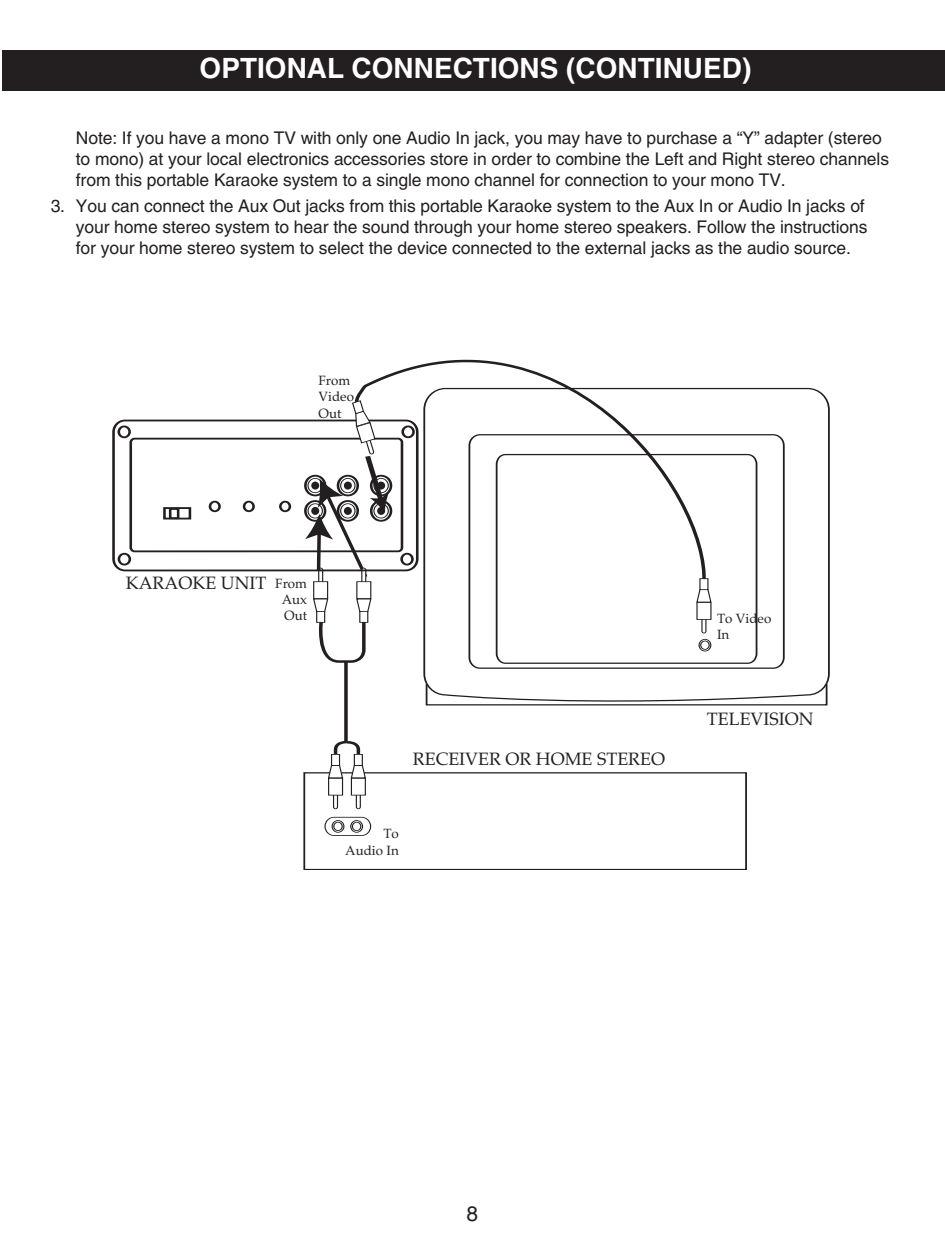
<style>
.page{position:relative;width:945px;height:1260px;background:#fff}
.page>*{position:absolute;margin:0;border:0;box-sizing:border-box;transform-origin:0 0}
.t1{font:700 28px "Helvetica";color:#fff}
.t2{font:21px "Helvetica";color:#231f20}
.t3{font:17.85px "Palatino";color:#231f20}
.t4{font:17.5px/21px "Helvetica";letter-spacing:-.005em;color:#231f20}
.t5{font:13.3px/16.3px "Palatino";color:#231f20}
</style>
<div class="page">
<div style="left:3px;top:50px;width:942px;height:41px;background:#231f20"></div>
<svg style="left:423px;top:389px;width:406px;height:317px"></svg>
<svg style="left:355px;top:360px;width:354px;height:227px"></svg>
<div style="left:426px;top:683px;width:401px;height:23px;border:2px solid #231f20"></div>
<div style="left:469px;top:434px;width:316px;height:235px;border:2px solid #231f20;border-radius:11px"></div>
<div style="left:496px;top:454px;width:261px;height:210px;border:2px solid #231f20;border-radius:9px"></div>
<svg style="left:701px;top:620px;width:6px;height:14px"></svg>
<div style="left:697px;top:603px;width:14px;height:16px;background:#fff"></div>
<svg style="left:696px;top:589px;width:16px;height:14px"></svg>
<div style="left:700px;top:579px;width:8px;height:11px;background:#fff"></div>
<div style="left:700px;top:578px;width:8px;height:12px;border:1px solid #231f20"></div>
<div style="left:699px;top:639px;width:12px;height:12px;border:1px solid #231f20;border-radius:50%"></div>
<div style="left:701px;top:641px;width:8px;height:8px;background:#fff;border-radius:50%"></div>
<div style="left:700px;top:641px;width:10px;height:9px;border:1px solid #231f20;border-radius:50%"></div>
<div style="left:357px;top:582px;width:14px;height:17px;background:#fff"></div>
<div style="left:357px;top:581px;width:14px;height:18px;border:1px solid #231f20"></div>
<div style="left:313px;top:581px;width:15px;height:18px;border:1px solid #231f20"></div>
<svg style="left:313px;top:598px;width:59px;height:66px"></svg>
<div style="left:317px;top:611px;width:8px;height:11px;background:#fff"></div>
<div style="left:316px;top:611px;width:9px;height:12px;border:1px solid #231f20"></div>
<div style="left:325px;top:817px;width:46px;height:19px;border:1px solid #231f20;border-radius:9px"></div>
<div style="left:332px;top:820px;width:12px;height:13px;border:1px solid #231f20;border-radius:50%"></div>
<div style="left:333px;top:822px;width:10px;height:9px;border:1px solid #231f20;border-radius:50%"></div>
<div style="left:350px;top:820px;width:13px;height:13px;border:1px solid #231f20;border-radius:50%"></div>
<div style="left:352px;top:822px;width:9px;height:9px;border:1px solid #231f20;border-radius:50%"></div>
<div style="left:304px;top:772px;width:443px;height:98px;border:2px solid #231f20"></div>
<hr style="left:344px;top:662px;width:3px;height:79px;background:#231f20">
<div style="left:130px;top:438px;width:273px;height:114px;border:2px solid #231f20;border-radius:4px"></div>
<div style="left:112px;top:419px;width:306px;height:153px;border:2px solid #231f20;border-radius:11px"></div>
<div style="left:402px;top:425px;width:13px;height:13px;border:2px solid #231f20;border-radius:50%"></div>
<div style="left:401px;top:553px;width:13px;height:13px;border:2px solid #231f20;border-radius:50%"></div>
<div style="left:118px;top:425px;width:13px;height:13px;border:2px solid #231f20;border-radius:50%"></div>
<div style="left:118px;top:553px;width:13px;height:13px;border:2px solid #231f20;border-radius:50%"></div>
<div style="left:163px;top:507px;width:28px;height:13px;border:2px solid #231f20"></div>
<div style="left:169px;top:508px;width:10px;height:11px;border:2px solid #231f20"></div>
<div style="left:209px;top:501px;width:12px;height:11px;border:2px solid #231f20;border-radius:50%"></div>
<div style="left:243px;top:501px;width:12px;height:11px;border:2px solid #231f20;border-radius:50%"></div>
<div style="left:279px;top:501px;width:12px;height:11px;border:2px solid #231f20;border-radius:50%"></div>
<div style="left:304px;top:475px;width:22px;height:22px;border:2px solid #231f20;border-radius:50%"></div>
<div style="left:304px;top:500px;width:22px;height:22px;border:2px solid #231f20;border-radius:50%"></div>
<div style="left:370px;top:475px;width:22px;height:22px;border:2px solid #231f20;border-radius:50%"></div>
<div style="left:370px;top:500px;width:22px;height:22px;border:2px solid #231f20;border-radius:50%"></div>
<svg style="left:305px;top:400px;width:84px;height:183px"></svg>
<svg style="left:333px;top:796px;width:5px;height:13px"></svg>
<div style="left:328px;top:778px;width:15px;height:18px;border:1px solid #231f20"></div>
<svg style="left:356px;top:796px;width:5px;height:13px"></svg>
<div style="left:351px;top:778px;width:15px;height:18px;border:1px solid #231f20"></div>
<svg style="left:328px;top:740px;width:38px;height:38px"></svg>
<div style="left:354px;top:754px;width:8px;height:11px;background:#fff"></div>
<div style="left:354px;top:754px;width:9px;height:12px;border:1px solid #231f20"></div>
<h1 class="t1" style="left:200px;top:57px;width:553px">OPTIONAL CONNECTIONS (CONTINUED)</h1>
<p class="t4" style="left:76px;top:129px;width:815px">Note: If you have a mono TV with only one Audio In jack, you may have to purchase a “Y” adapter (stereo to mono) at your local electronics accessories store in order to combine the Left and Right stereo channels from this portable Karaoke system to a single mono channel for connection to your mono TV.</p>
<p class="t4" style="left:76px;top:197px;width:793px;text-indent:-25px">3. You can connect the Aux Out jacks from this portable Karaoke system to the Aux In or Audio In jacks of your home stereo system to hear the sound through your home stereo speakers. Follow the instructions for your home stereo system to select the device connected to the external jacks as the audio source.</p>
<p class="t5" style="left:319px;top:372px;width:37px">From<br>Video<br>Out</p>
<p class="t3" style="left:126px;top:572px;width:142px">KARAOKE UNIT</p>
<p class="t5" style="left:282px;top:575px;width:27px;text-align:justify;text-indent:-6px">From Aux Out</p>
<p class="t3" style="left:413px;top:749px;width:254px">RECEIVER OR HOME STEREO</p>
<p class="t5" style="left:345px;top:826px;width:55px;text-align:right">To<br>Audio In</p>
<p class="t5" style="left:717px;top:610px;width:56px">To Video<br>In</p>
<p class="t3" style="left:707px;top:709px;width:108px">TELEVISION</p>
<p class="t2" style="left:467px;top:1206px;width:13px">8</p>
</div>
